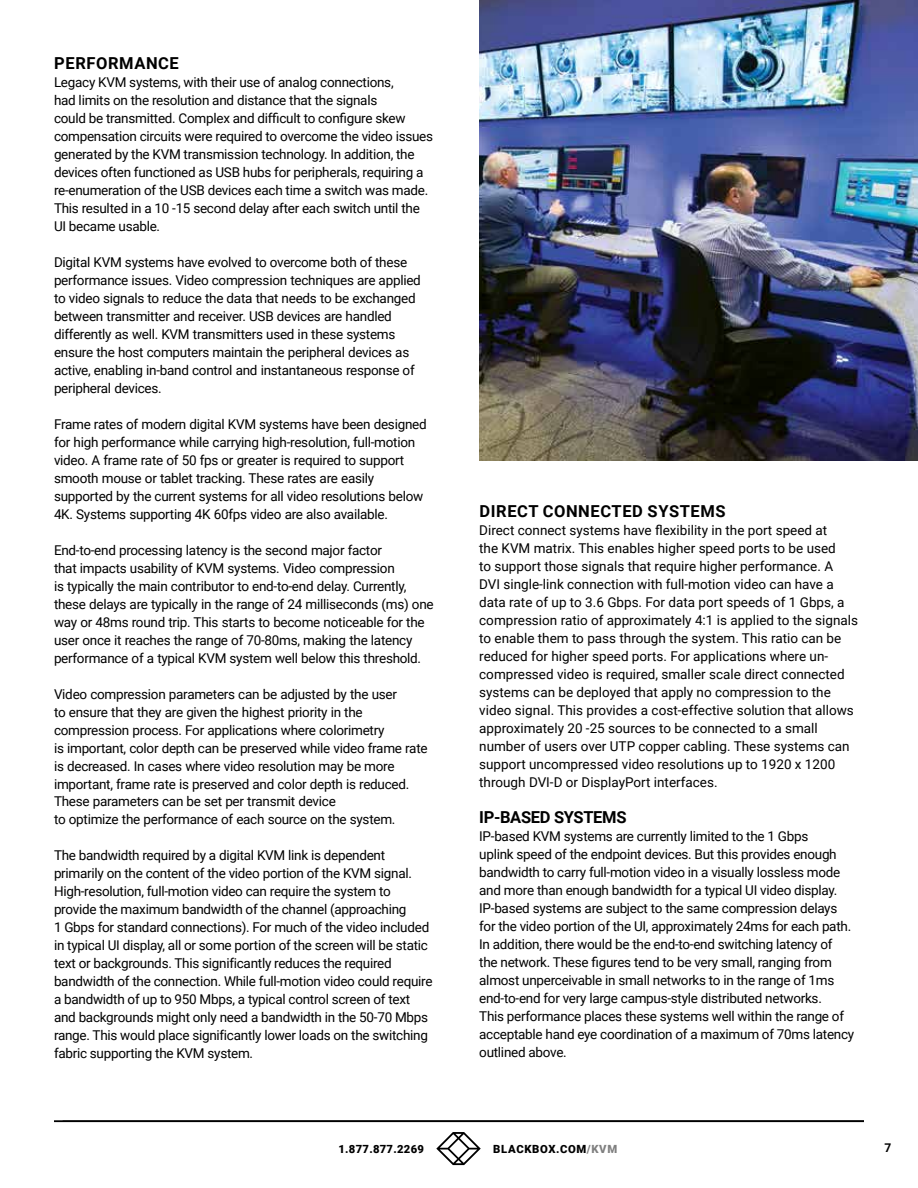
<style>
.page{position:relative;width:918px;height:1188px;background:#fff}
.page>*{position:absolute;margin:0;border:0;box-sizing:border-box;transform-origin:0 0}
.t1{font:700 16.5px "Roboto";letter-spacing:.035em;color:#000}
.t2{font:700 16.5px "Roboto";letter-spacing:-.02em;color:#000}
.t3{font:13.5px/18px "Roboto";letter-spacing:-.02em;color:#000}
.t4{font:13.5px/18px "Roboto";color:#000}
.t5{font:700 12px "Roboto";color:#000}
.t6{font:900 11.25px "Roboto";letter-spacing:.055em;color:#000}
.t7{font:900 11.25px "Roboto";letter-spacing:.025em;color:#000}
.s1{color:#808080}
</style>
<div class="page">
<img style="left:479px;top:0;width:439px;height:461px">
<svg style="left:436px;top:1132px;width:45px;height:33px"></svg>
<hr style="left:54px;top:1121px;width:810px;height:1px;background:#000">
<p class="t1" style="left:54px;top:51px;width:126px">PERFORMANCE</p>
<p class="t3" style="left:54px;top:72px;width:381px">Legacy KVM systems, with their use of analog connections,<br>had limits on the resolution and distance that the signals<br>could be transmitted. Complex and difficult to configure skew compensation circuits were required to overcome the video issues generated by the KVM transmission technology. In addition, the devices often functioned as USB hubs for peripherals, requiring a re-enumeration of the USB devices each time a switch was made.<br>This resulted in a 10 -15 second delay after each switch until the UI became usable.</p>
<p class="t3" style="left:54px;top:252px;width:368px">Digital KVM systems have evolved to overcome both of these performance issues. Video compression techniques are applied to video signals to reduce the data that needs to be exchanged between transmitter and receiver. USB devices are handled differently as well. KVM transmitters used in these systems ensure the host computers maintain the peripheral devices as active, enabling in-band control and instantaneous response of peripheral devices.</p>
<p class="t3" style="left:54px;top:414px;width:374px">Frame rates of modern digital KVM systems have been designed for high performance while carrying high-resolution, full-motion video. A frame rate of 50 fps or greater is required to support smooth mouse or tablet tracking. These rates are easily supported by the current systems for all video resolutions below 4K. Systems supporting 4K 60fps video are also available.</p>
<p class="t3" style="left:54px;top:540px;width:381px">End-to-end processing latency is the second major factor<br>that impacts usability of KVM systems. Video compression<br>is typically the main contributor to end-to-end delay. Currently, these delays are typically in the range of 24 milliseconds (ms) one way or 48ms round trip. This starts to become noticeable for the user once it reaches the range of 70-80ms, making the latency performance of a typical KVM system well below this threshold.</p>
<p class="t3" style="left:54px;top:684px;width:375px">Video compression parameters can be adjusted by the user<br>to ensure that they are given the highest priority in the compression process. For applications where colorimetry<br>is important, color depth can be preserved while video frame rate is decreased. In cases where video resolution may be more important, frame rate is preserved and color depth is reduced.<br>These parameters can be set per transmit device<br>to optimize the performance of each source on the system.</p>
<p class="t3" style="left:54px;top:846px;width:380px">The bandwidth required by a digital KVM link is dependent primarily on the content of the video portion of the KVM signal.<br>High-resolution, full-motion video can require the system to provide the maximum bandwidth of the channel (approaching<br>1 Gbps for standard connections). For much of the video included in typical UI display, all or some portion of the screen will be static text or backgrounds. This significantly reduces the required bandwidth of the connection. While full-motion video could require a bandwidth of up to 950 Mbps, a typical control screen of text and backgrounds might only need a bandwidth in the 50-70 Mbps range. This would place significantly lower loads on the switching fabric supporting the KVM system.</p>
<p class="t1" style="left:480px;top:500px;width:248px">DIRECT CONNECTED SYSTEMS</p>
<p class="t4" style="left:479px;top:521px;width:380px">Direct connect systems have flexibility in the port speed at<br>the KVM matrix. This enables higher speed ports to be used<br>to support those signals that require higher performance. A<br>DVI single-link connection with full-motion video can have a data rate of up to 3.6 Gbps. For data port speeds of 1 Gbps, a compression ratio of approximately 4:1 is applied to the signals to enable them to pass through the system. This ratio can be reduced for higher speed ports. For applications where un&shy;compressed video is required, smaller scale direct connected systems can be deployed that apply no compression to the video signal. This provides a cost-effective solution that allows approximately 20 -25 sources to be connected to a small number of users over UTP copper cabling. These systems can support uncompressed video resolutions up to 1920 x 1200 through DVI-D or DisplayPort interfaces.</p>
<p class="t2" style="left:479px;top:806px;width:149px">IP-BASED SYSTEMS</p>
<p class="t3" style="left:479px;top:827px;width:377px">IP-based KVM systems are currently limited to the 1 Gbps<br>uplink speed of the endpoint devices. But this provides enough bandwidth to carry full-motion video in a visually lossless mode and more than enough bandwidth for a typical UI video display.<br>IP-based systems are subject to the same compression delays for the video portion of the UI, approximately 24ms for each path.<br>In addition, there would be the end-to-end switching latency of the network. These figures tend to be very small, ranging from almost unperceivable in small networks to in the range of 1ms end-to-end for very large campus-style distributed networks.<br>This performance places these systems well within the range of acceptable hand eye coordination of a maximum of 70ms latency outlined above.</p>
<p class="t7" style="left:338px;top:1141px;width:87px">1.877.877.2269</p>
<p class="t6" style="left:493px;top:1141px;width:125px">BLACKBOX.COM<span class="s1">/KVM</span></p>
<p class="t5" style="left:885px;top:1140px;width:8px">7</p>
</div>
